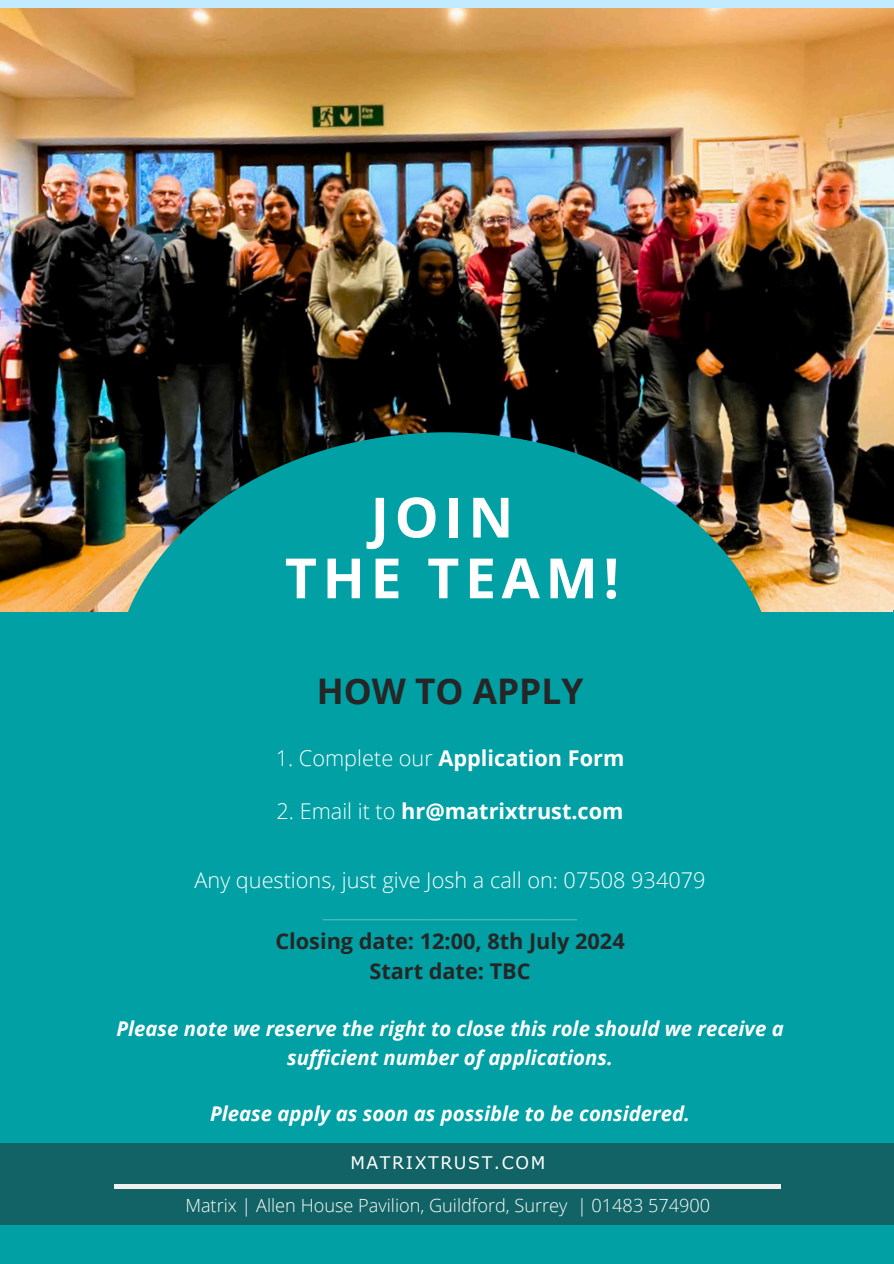
<style>
.page{position:relative;width:894px;height:1264px;background:#fff}
.page>*{position:absolute;margin:0;border:0;box-sizing:border-box;transform-origin:0 0}
.t1{font:700 55.5px/60.8px "Open Sans";letter-spacing:.1em;color:#fff;text-align:center}
.t2{font:700 35.25px "Open Sans";color:#262626}
.t3{font:700 21.75px "Open Sans";color:#fff}
.t4{font:300 21.75px "Open Sans";color:#fff}
.t5{font:700 21.75px "Open Sans";color:#262626}
.t6{font:italic 700 20.4px/28.2px "Open Sans";color:#fff;text-align:center}
.t7{font:300 18.15px "Open Sans";color:#fff}
.t8{font:17.4px "Verdana";letter-spacing:.09em;color:#fff}
.t9{font:300 8.1px "Open Sans";color:#fff}
.s1{font-weight:300}
</style>
<div class="page">
<div style="left:1px;top:602px;width:892px;height:661px;background:#00a0a4"></div>
<div style="left:0;top:1143px;width:893px;height:81px;background:#126365"></div>
<hr style="left:114px;top:1184px;width:666px;height:4px;background:#f0f0f0">
<img style="left:0;top:8px;width:893px;height:603px">
<svg style="left:114px;top:432px;width:661px;height:180px;background:#168483"></svg>
<h5 class="t1" style="left:285px;top:485px;width:336px">JOIN<br>THE TEAM!</h5>
<h1 class="t2" style="left:316px;top:666px;width:268px">HOW TO APPLY</h1>
<h2 class="t3" style="left:276px;top:742px;width:350px"><span class="s1">1. Complete our</span> Application Form</h2>
<h2 class="t3" style="left:276px;top:795px;width:348px"><span class="s1">2. Email it to</span> hr@matrixtrust.com</h2>
<h4 class="t4" style="left:194px;top:865px;width:512px">Any questions, just give Josh a call on: 07508 934079</h4>
<p class="t9" style="left:323px;top:910px;width:255px">____________________________________________________________________________</p>
<p class="t5" style="left:275px;top:926px;width:351px">Closing date: 12:00, 8th July 2024</p>
<p class="t5" style="left:369px;top:956px;width:163px">Start date: TBC</p>
<p class="t6" style="left:116px;top:1014px;width:668px">Please note we reserve the right to close this role should we receive a sufficient number of applications.</p>
<h3 class="t6" style="left:210px;top:1099px;width:481px">Please apply as soon as possible to be considered.</h3>
<p class="t8" style="left:350px;top:1151px;width:196px">MATRIXTRUST.COM</p>
<h3 class="t7" style="left:185px;top:1192px;width:526px">Matrix | Allen House Pavilion, Guildford, Surrey | 01483 574900</h3>
</div>
